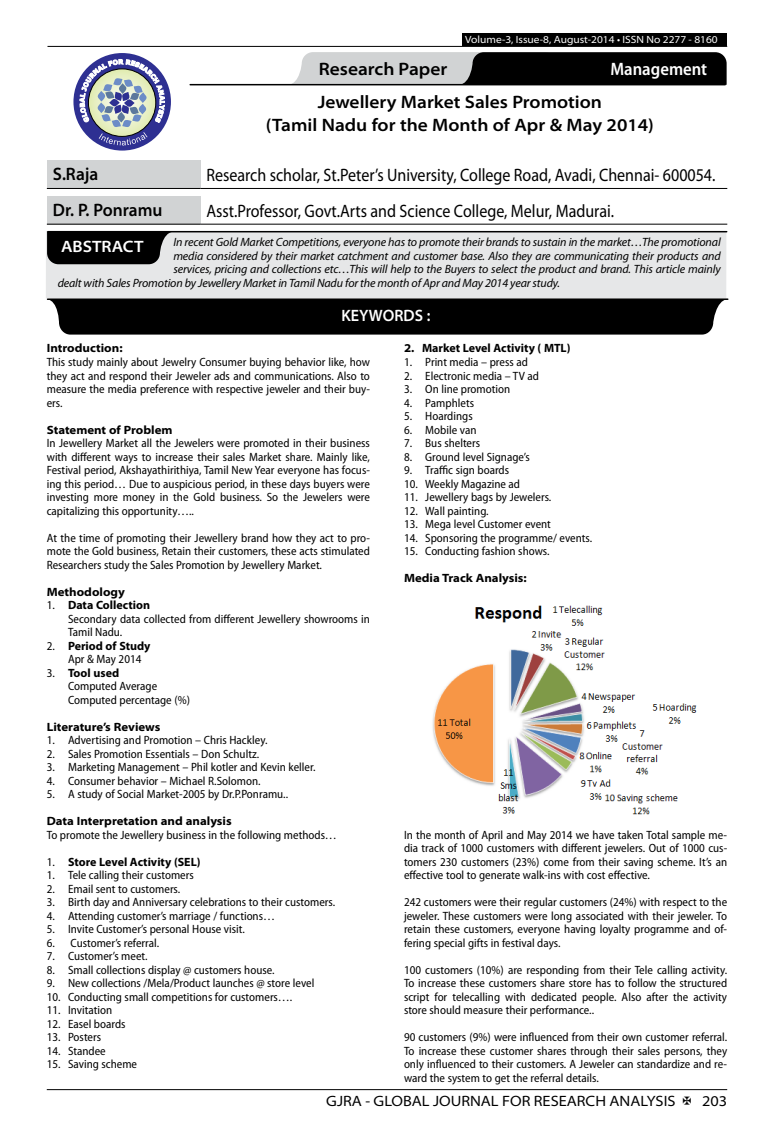
<style>
.page{position:relative;width:774px;height:1136px;background:#fff}
.page>*{position:absolute;margin:0;border:0;box-sizing:border-box;transform-origin:0 0}
.t1{font:18px "Myriad Pro";color:#000;scale:.89 1}
.t2{font:600 semi-expanded 18px/23.4px "Myriad Pro";color:#000;text-align:center}
.t3{font:600 semi-expanded 18px "Myriad Pro";color:#000;scale:.9 1}
.t4{font:600 semi-condensed 18px "Myriad Pro";color:#fff}
.t5{font:600 semi-expanded 16.5px "Myriad Pro";color:#fff;scale:.9 1}
.t6{font:600 semi-expanded 16.5px "Myriad Pro";color:#fff}
.t7{font:semi-expanded 15px "Myriad Pro";color:#000}
.t8{font:semi-condensed 12px/13.5px "Myriad Pro";color:#000;text-align:justify}
.t9{font:italic 12px "Myriad Pro";letter-spacing:-.01em;color:#000}
.t10{font:700 semi-expanded 12px "Myriad Pro";color:#000}
.t11{font:700 12px "Myriad Pro";color:#000}
.t12{font:semi-expanded 10.5px "Myriad Pro";color:#fff}
.s1{font-weight:700;font-stretch:normal}
.s2{font-weight:400;font-stretch:semi-condensed}
.s3{font-stretch:semi-expanded}
</style>
<div class="page">
<hr style="left:47px;top:1089px;width:680px;height:1px;background:#000">
<div style="left:462px;top:33px;width:265px;height:13px;background:#000"></div>
<hr style="left:47px;top:46px;width:680px;height:1px;background:#000">
<svg style="left:288px;top:52px;width:439px;height:33px;background:#5a5a5b"></svg>
<hr style="left:190px;top:84px;width:535px;height:1px;background:#000">
<div style="left:73px;top:53px;width:98px;height:97px;background:#2e3092;border-radius:50%"></div>
<svg style="left:80px;top:59px;width:85px;height:86px"></svg>
<div style="left:47px;top:160px;width:153px;height:28px;background:#d1d3d4"></div>
<hr style="left:47px;top:188px;width:153px;height:1px;background:#000">
<hr style="left:200px;top:188px;width:527px;height:1px;background:#000">
<div style="left:47px;top:196px;width:153px;height:28px;background:#d1d3d4"></div>
<hr style="left:47px;top:224px;width:153px;height:1px;background:#000">
<hr style="left:200px;top:224px;width:527px;height:1px;background:#000">
<div style="left:46px;top:231px;width:680px;height:67px;background:#e6e7e8"></div>
<hr style="left:48px;top:231px;width:679px;height:1px;background:#000">
<svg style="left:47px;top:232px;width:126px;height:32px;background:#161617"></svg>
<hr style="left:48px;top:298px;width:680px;height:2px;background:#000">
<div style="left:47px;top:299px;width:678px;height:35px;background:#000"></div>
<div style="left:73px;top:309px;width:626px;height:12px;background:#000"></div>
<img style="left:432px;top:605px;width:265px;height:210px">
<p class="t12" style="left:465px;top:34px;width:254px">Volume-3, Issue-8, August-2014 • ISSN No 2277 - 8160</p>
<h1 class="t2" style="left:319px;top:58px;width:130px">Research Paper</h1>
<h1 class="t4" style="left:610px;top:59px;width:98px">Management</h1>
<h1 class="t2" style="left:266px;top:91px;width:390px">Jewellery Market Sales Promotion<br>(Tamil Nadu for the Month of Apr &amp; May 2014)</h1>
<h1 class="t3" style="left:53px;top:164px;width:52px">S.Raja</h1>
<h1 class="t1" style="left:206px;top:165px;width:573px">Research scholar, St.Peter’s University, College Road, Avadi, Chennai- 600054.</h1>
<h1 class="t3" style="left:53px;top:199px;width:123px">Dr. P. Ponramu</h1>
<h1 class="t1" style="left:206px;top:201px;width:460px">Asst.Professor, Govt.Arts and Science College, Melur, Madurai.</h1>
<p class="t9" style="left:173px;top:236px;width:549px">In recent Gold Market Competitions, everyone has to promote their brands to sustain in the market…The promotional</p>
<p class="t9" style="left:173px;top:249px;width:549px">media considered by their market catchment and customer base. Also they are communicating their products and</p>
<p class="t9" style="left:173px;top:263px;width:549px">services, pricing and collections etc…This will help to the Buyers to select the product and brand. This article mainly</p>
<p class="t9" style="left:58px;top:276px;width:504px">dealt with Sales Promotion by Jewellery Market in Tamil Nadu for the month of Apr and May 2014 year study.</p>
<h2 class="t6" style="left:61px;top:237px;width:84px">ABSTRACT</h2>
<h2 class="t5" style="left:341px;top:306px;width:100px">KEYWORDS :</h2>
<p class="t10" style="left:47px;top:341px;width:77px">Introduction:</p>
<p class="t8" style="left:47px;top:355px;width:325px">This study mainly about Jewelry Consumer buying behavior like, how they act and respond their Jeweler ads and communications. Also to measure the media preference with respective jeweler and their buy&shy;ers.</p>
<p class="t10" style="left:47px;top:422px;width:127px">Statement of Problem</p>
<p class="t8" style="left:47px;top:436px;width:325px">In Jewellery Market all the Jewelers were promoted in their business with different ways to increase their sales Market share. Mainly like, Festival period, Akshayathirithiya, Tamil New Year everyone has focus&shy;ing this period… Due to auspicious period, in these days buyers were investing more money in the Gold business. So the Jewelers were capitalizing this opportunity…..</p>
<p class="t8" style="left:47px;top:531px;width:325px">At the time of promoting their Jewellery brand how they act to pro&shy;mote the Gold business, Retain their customers, these acts stimulated Researchers study the Sales Promotion by Jewellery Market.</p>
<p class="t10" style="left:47px;top:584px;width:80px">Methodology</p>
<p class="t8" style="left:68px;top:598px;width:303px;text-align:left;text-indent:-21px">1. <span class="s1">Data Collection<br></span>Secondary data collected from different Jewellery showrooms in<br>Tamil Nadu.</p>
<p class="t8" style="left:68px;top:639px;width:84px;text-indent:-21px">2. <span class="s1">Period of Study<br></span>Apr &amp; May 2014</p>
<p class="t8" style="left:68px;top:666px;width:123px;text-align:left;text-indent:-21px">3. <span class="s1">Tool used<br></span>Computed Average<br>Computed percentage (%)</p>
<p class="t10" style="left:47px;top:719px;width:115px">Literature’s Reviews</p>
<p class="t8" style="left:47px;top:733px;width:222px">1. Advertising and Promotion – Chris Hackley.</p>
<p class="t8" style="left:47px;top:747px;width:214px">2. Sales Promotion Essentials – Don Schultz.</p>
<p class="t8" style="left:47px;top:760px;width:270px">3. Marketing Management – Phil kotler and Kevin keller.</p>
<p class="t8" style="left:47px;top:774px;width:215px">4. Consumer behavior – Michael R.Solomon.</p>
<p class="t8" style="left:47px;top:787px;width:243px">5. A study of Social Market-2005 by Dr.P.Ponramu..</p>
<p class="t10" style="left:47px;top:814px;width:186px">Data Interpretation and analysis</p>
<p class="t8" style="left:47px;top:828px;width:292px">To promote the Jewellery business in the following methods…</p>
<p class="t11" style="left:47px;top:855px;width:155px"><span class="s2">1.</span> Store Level Activity (SEL)</p>
<p class="t8" style="left:47px;top:868px;width:149px">1. Tele calling their customers</p>
<p class="t8" style="left:47px;top:882px;width:135px">2. Email sent to customers.</p>
<p class="t8" style="left:47px;top:895px;width:290px">3. Birth day and Anniversary celebrations to their customers.</p>
<p class="t8" style="left:47px;top:909px;width:230px">4. Attending customer’s marriage / functions…</p>
<p class="t8" style="left:47px;top:922px;width:200px">5. Invite Customer’s personal House visit.</p>
<p class="t8" style="left:47px;top:936px;width:114px">6. Customer’s referral.</p>
<p class="t8" style="left:47px;top:949px;width:102px">7. Customer’s meet.</p>
<p class="t8" style="left:47px;top:963px;width:229px">8. Small collections display @ customers house.</p>
<p class="t8" style="left:47px;top:976px;width:269px">9. New collections /Mela/Product launches @ store level</p>
<p class="t8" style="left:47px;top:990px;width:247px">10. Conducting small competitions for customers….</p>
<p class="t8" style="left:47px;top:1003px;width:67px">11. Invitation</p>
<p class="t8" style="left:47px;top:1017px;width:80px">12. Easel boards</p>
<p class="t8" style="left:47px;top:1030px;width:56px">13. Posters</p>
<p class="t8" style="left:47px;top:1044px;width:61px">14. Standee</p>
<p class="t8" style="left:47px;top:1057px;width:92px">15. Saving scheme</p>
<p class="t11" style="left:404px;top:342px;width:168px"><span class="s3">2.</span> Market Level Activity ( MTL)</p>
<p class="t8" style="left:404px;top:355px;width:125px">1. Print media – press ad</p>
<p class="t8" style="left:404px;top:369px;width:137px">2. Electronic media – TV ad</p>
<p class="t8" style="left:404px;top:382px;width:108px">3. On line promotion</p>
<p class="t8" style="left:404px;top:396px;width:72px">4. Pamphlets</p>
<p class="t8" style="left:404px;top:409px;width:70px">5. Hoardings</p>
<p class="t8" style="left:404px;top:423px;width:74px">6. Mobile van</p>
<p class="t8" style="left:404px;top:436px;width:78px">7. Bus shelters</p>
<p class="t8" style="left:404px;top:450px;width:127px">8. Ground level Signage’s</p>
<p class="t8" style="left:404px;top:463px;width:107px">9. Traffic sign boards</p>
<p class="t8" style="left:404px;top:477px;width:118px">10. Weekly Magazine ad</p>
<p class="t8" style="left:404px;top:490px;width:149px">11. Jewellery bags by Jewelers.</p>
<p class="t8" style="left:404px;top:504px;width:86px">12. Wall painting.</p>
<p class="t8" style="left:404px;top:517px;width:148px">13. Mega level Customer event</p>
<p class="t8" style="left:404px;top:531px;width:190px">14. Sponsoring the programme/ events.</p>
<p class="t8" style="left:404px;top:544px;width:147px">15. Conducting fashion shows.</p>
<p class="t10" style="left:404px;top:571px;width:124px">Media Track Analysis:</p>
<p class="t8" style="left:404px;top:828px;width:325px">In the month of April and May 2014 we have taken Total sample me&shy;dia track of 1000 customers with different jewelers. Out of 1000 cus&shy;tomers 230 customers (23%) come from their saving scheme. It’s an effective tool to generate walk-ins with cost effective.</p>
<p class="t8" style="left:404px;top:895px;width:325px">242 customers were their regular customers (24%) with respect to the jeweler. These customers were long associated with their jeweler. To retain these customers, everyone having loyalty programme and of&shy;fering special gifts in festival days.</p>
<p class="t8" style="left:404px;top:963px;width:325px">100 customers (10%) are responding from their Tele calling activity.<br>To increase these customers share store has to follow the structured script for telecalling with dedicated people. Also after the activity store should measure their performance..</p>
<p class="t8" style="left:404px;top:1030px;width:325px">90 customers (9%) were influenced from their own customer referral.<br>To increase these customer shares through their sales persons, they only influenced to their customers. A Jeweler can standardize and re&shy;ward the system to get the referral details.</p>
<p class="t7" style="left:326px;top:1092px;width:351px">GJRA - GLOBAL JOURNAL FOR RESEARCH ANALYSIS</p>
<p class="t7" style="left:702px;top:1092px;width:27px">203</p>
</div>
